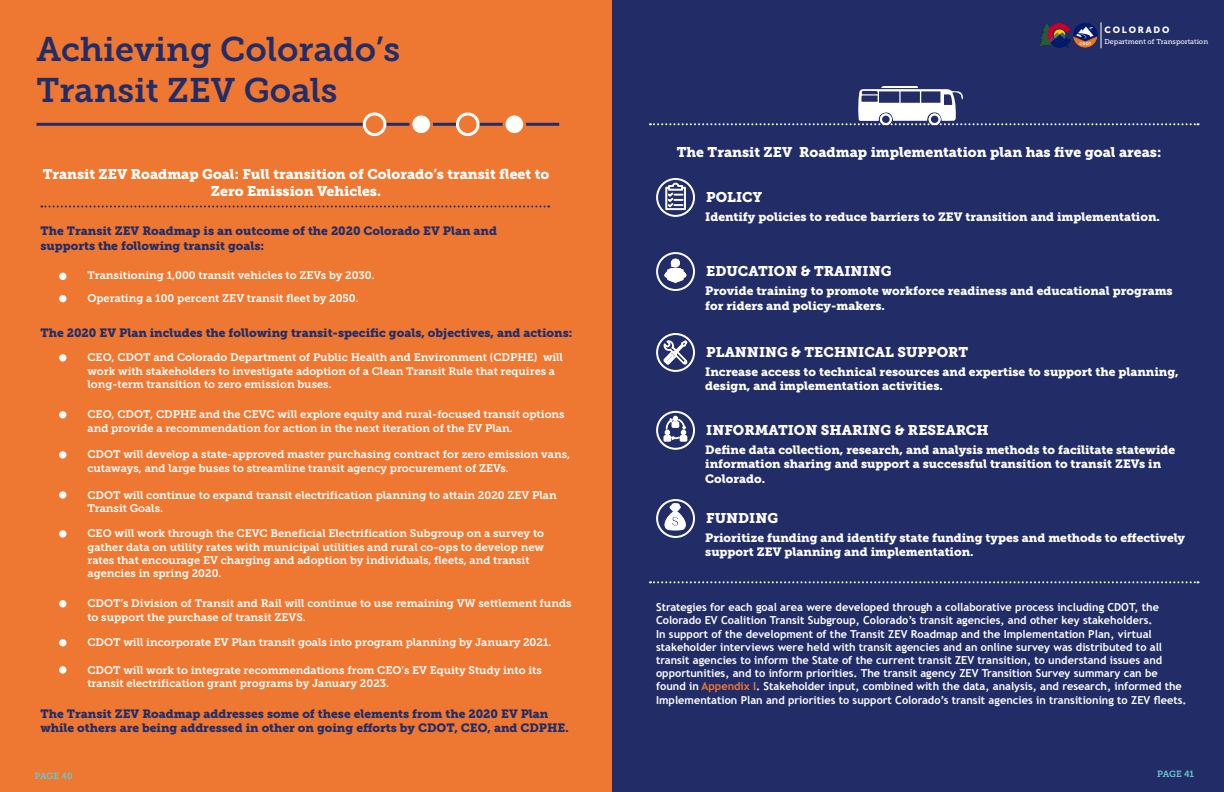
<style>
.page{position:relative;width:1224px;height:792px;background:#fff}
.page>*{position:absolute;margin:0;border:0;box-sizing:border-box;transform-origin:0 0}
.t1{font:34px/40.8px "Museo Slab 700";color:#222d68}
.t2{font:14px/16.8px "Museo Slab 900";color:#fff;text-align:center}
.t3{font:12px/14.4px "Museo Slab 900";color:#fff}
.t4{font:12px/14.4px "Museo Slab 900";color:#222d68}
.t5{font:11px/13.2px "Museo Slab 700";color:#fff}
.t6{font:700 11px/13.2px "Trebuchet MS";color:#fff}
.t7{font:9px "Museo Slab 700";letter-spacing:-.015em;color:#69c7cf}
.t8{font:9px "Museo Sans 900";letter-spacing:.2em;color:#fff}
.t9{font:7px "Museo Slab 500";color:#fff}
.s1{color:#ee7832}
</style>
<div class="page">
<div style="left:0;top:0;width:612px;height:792px;background:#ee7832"></div>
<hr style="left:37px;top:123px;width:522px;height:3px;background:#222d68">
<div style="left:364px;top:114px;width:21px;height:21px;background:#ee7832;border-radius:50%"></div>
<div style="left:363px;top:112px;width:23px;height:24px;border:3px solid #fff;border-radius:50%"></div>
<div style="left:411px;top:114px;width:21px;height:21px;background:#fff;border-radius:50%"></div>
<div style="left:409px;top:112px;width:24px;height:24px;border:3px solid #ee7832;border-radius:50%"></div>
<div style="left:457px;top:114px;width:21px;height:21px;background:#ee7832;border-radius:50%"></div>
<div style="left:456px;top:112px;width:24px;height:24px;border:3px solid #fff;border-radius:50%"></div>
<div style="left:504px;top:114px;width:21px;height:21px;background:#fff;border-radius:50%"></div>
<div style="left:503px;top:112px;width:23px;height:24px;border:3px solid #ee7832;border-radius:50%"></div>
<svg style="left:41px;top:205px;width:508px;height:2px"></svg>
<div style="left:59px;top:354px;width:7px;height:8px;background:#fff;border-radius:50%"></div>
<div style="left:59px;top:411px;width:7px;height:7px;background:#fff;border-radius:50%"></div>
<div style="left:59px;top:451px;width:7px;height:8px;background:#fff;border-radius:50%"></div>
<div style="left:59px;top:491px;width:7px;height:8px;background:#fff;border-radius:50%"></div>
<div style="left:59px;top:530px;width:7px;height:8px;background:#fff;border-radius:50%"></div>
<div style="left:59px;top:600px;width:7px;height:7px;background:#fff;border-radius:50%"></div>
<div style="left:59px;top:639px;width:7px;height:7px;background:#fff;border-radius:50%"></div>
<div style="left:59px;top:666px;width:7px;height:8px;background:#fff;border-radius:50%"></div>
<div style="left:59px;top:273px;width:7px;height:7px;background:#fff;border-radius:50%"></div>
<div style="left:59px;top:295px;width:7px;height:7px;background:#fff;border-radius:50%"></div>
<div style="left:612px;top:0;width:612px;height:792px;background:#222d68"></div>
<svg style="left:650px;top:86px;width:549px;height:39px"></svg>
<div style="left:931px;top:116px;width:7px;height:7px;background:#222d68;border-radius:50%"></div>
<div style="left:882px;top:116px;width:8px;height:7px;background:#222d68;border-radius:50%"></div>
<img style="left:1039px;top:22px;width:59px;height:26px">
<svg style="left:1101px;top:22px;width:1px;height:26px"></svg>
<div style="left:656px;top:178px;width:39px;height:39px;border:2px solid #fff;border-radius:50%"></div>
<svg style="left:666px;top:183px;width:20px;height:27px"></svg>
<div style="left:656px;top:252px;width:39px;height:39px;border:2px solid #fff;border-radius:50%"></div>
<svg style="left:665px;top:259px;width:21px;height:24px"></svg>
<div style="left:656px;top:333px;width:39px;height:39px;border:2px solid #fff;border-radius:50%"></div>
<svg style="left:663px;top:340px;width:24px;height:25px"></svg>
<div style="left:656px;top:499px;width:39px;height:39px;border:2px solid #fff;border-radius:50%"></div>
<svg style="left:665px;top:503px;width:21px;height:27px"></svg>
<div style="left:656px;top:411px;width:39px;height:39px;border:2px solid #fff;border-radius:50%"></div>
<svg style="left:664px;top:416px;width:23px;height:25px"></svg>
<svg style="left:650px;top:581px;width:549px;height:2px"></svg>
<h1 class="t1" style="left:37px;top:29px;width:365px">Achieving Colorado’s<br>Transit ZEV Goals</h1>
<h2 class="t2" style="left:43px;top:166px;width:508px">Transit ZEV Roadmap Goal: Full transition of Colorado’s transit fleet to<br>Zero Emission Vehicles.</h2>
<h3 class="t4" style="left:40px;top:224px;width:458px">The Transit ZEV Roadmap is an outcome of the 2020 Colorado EV Plan and supports the following transit goals:</h3>
<p class="t5" style="left:87px;top:268px;width:289px">Transitioning 1,000 transit vehicles to ZEVs by 2030.</p>
<p class="t5" style="left:87px;top:292px;width:273px">Operating a 100 percent ZEV transit fleet by 2050.</p>
<h3 class="t4" style="left:40px;top:325px;width:534px">The 2020 EV Plan includes the following transit-specific goals, objectives, and actions:</h3>
<p class="t5" style="left:87px;top:351px;width:477px">CEO, CDOT and Colorado Department of Public Health and Environment (CDPHE) will work with stakeholders to investigate adoption of a Clean Transit Rule that requires a long-term transition to zero emission buses.</p>
<p class="t5" style="left:87px;top:408px;width:479px">CEO, CDOT, CDPHE and the CEVC will explore equity and rural-focused transit options and provide a recommendation for action in the next iteration of the EV Plan.</p>
<p class="t5" style="left:87px;top:448px;width:484px">CDOT will develop a state-approved master purchasing contract for zero emission vans, cutaways, and large buses to streamline transit agency procurement of ZEVs.</p>
<p class="t5" style="left:87px;top:488px;width:471px">CDOT will continue to expand transit electrification planning to attain 2020 ZEV Plan<br>Transit Goals.</p>
<p class="t5" style="left:87px;top:527px;width:458px">CEO will work through the CEVC Beneficial Electrification Subgroup on a survey to gather data on utility rates with municipal utilities and rural co-ops to develop new rates that encourage EV charging and adoption by individuals, fleets, and transit agencies in spring 2020.</p>
<p class="t5" style="left:87px;top:597px;width:486px">CDOT’s Division of Transit and Rail will continue to use remaining VW settlement funds to support the purchase of transit ZEVS.</p>
<p class="t5" style="left:87px;top:636px;width:466px">CDOT will incorporate EV Plan transit goals into program planning by January 2021.</p>
<p class="t5" style="left:87px;top:663px;width:456px">CDOT will work to integrate recommendations from CEO’s EV Equity Study into its transit electrification grant programs by January 2023.</p>
<p class="t8" style="left:1105px;top:25px;width:66px">COLORADO</p>
<p class="t9" style="left:1105px;top:38px;width:105px">Department of Transportation</p>
<h2 class="t2" style="left:677px;top:144px;width:486px">The Transit ZEV Roadmap implementation plan has five goal areas:</h2>
<h2 class="t2" style="left:706px;top:189px;width:57px">POLICY</h2>
<p class="t3" style="left:705px;top:210px;width:456px">Identify policies to reduce barriers to ZEV transition and implementation.</p>
<p class="t2" style="left:706px;top:263px;width:187px">EDUCATION &amp; TRAINING</p>
<p class="t3" style="left:705px;top:284px;width:469px">Provide training to promote workforce readiness and educational programs for riders and policy-makers.</p>
<p class="t2" style="left:706px;top:344px;width:263px">PLANNING &amp; TECHNICAL SUPPORT</p>
<p class="t3" style="left:705px;top:365px;width:475px">Increase access to technical resources and expertise to support the planning, design, and implementation activities.</p>
<p class="t2" style="left:706px;top:422px;width:284px">INFORMATION SHARING &amp; RESEARCH</p>
<p class="t3" style="left:705px;top:443px;width:472px">Define data collection, research, and analysis methods to facilitate statewide information sharing and support a successful transition to transit ZEVs in<br>Colorado.</p>
<p class="t2" style="left:706px;top:510px;width:73px">FUNDING</p>
<p class="t3" style="left:705px;top:531px;width:481px">Prioritize funding and identify state funding types and methods to effectively support ZEV planning and implementation.</p>
<p class="t6" style="left:656px;top:601px;width:532px">Strategies for each goal area were developed through a collaborative process including CDOT, the Colorado EV Coalition Transit Subgroup, Colorado’s transit agencies, and other key stakeholders.<br>In support of the development of the Transit ZEV Roadmap and the Implementation Plan, virtual stakeholder interviews were held with transit agencies and an online survey was distributed to all transit agencies to inform the State of the current transit ZEV transition, to understand issues and opportunities, and to inform priorities. The transit agency ZEV Transition Survey summary can be found in <span class="s1">Appendix I</span>. Stakeholder input, combined with the data, analysis, and research, informed the Implementation Plan and priorities to support Colorado’s transit agencies in transitioning to ZEV fleets.</p>
<p class="t4" style="left:40px;top:707px;width:530px">The Transit ZEV Roadmap addresses some of these elements from the 2020 EV Plan while others are being addressed in other on going efforts by CDOT, CEO, and CDPHE.</p>
<p class="t7" style="left:35px;top:771px;width:40px">PAGE 40</p>
<p class="t7" style="left:1157px;top:769px;width:39px">PAGE 41</p>
</div>
